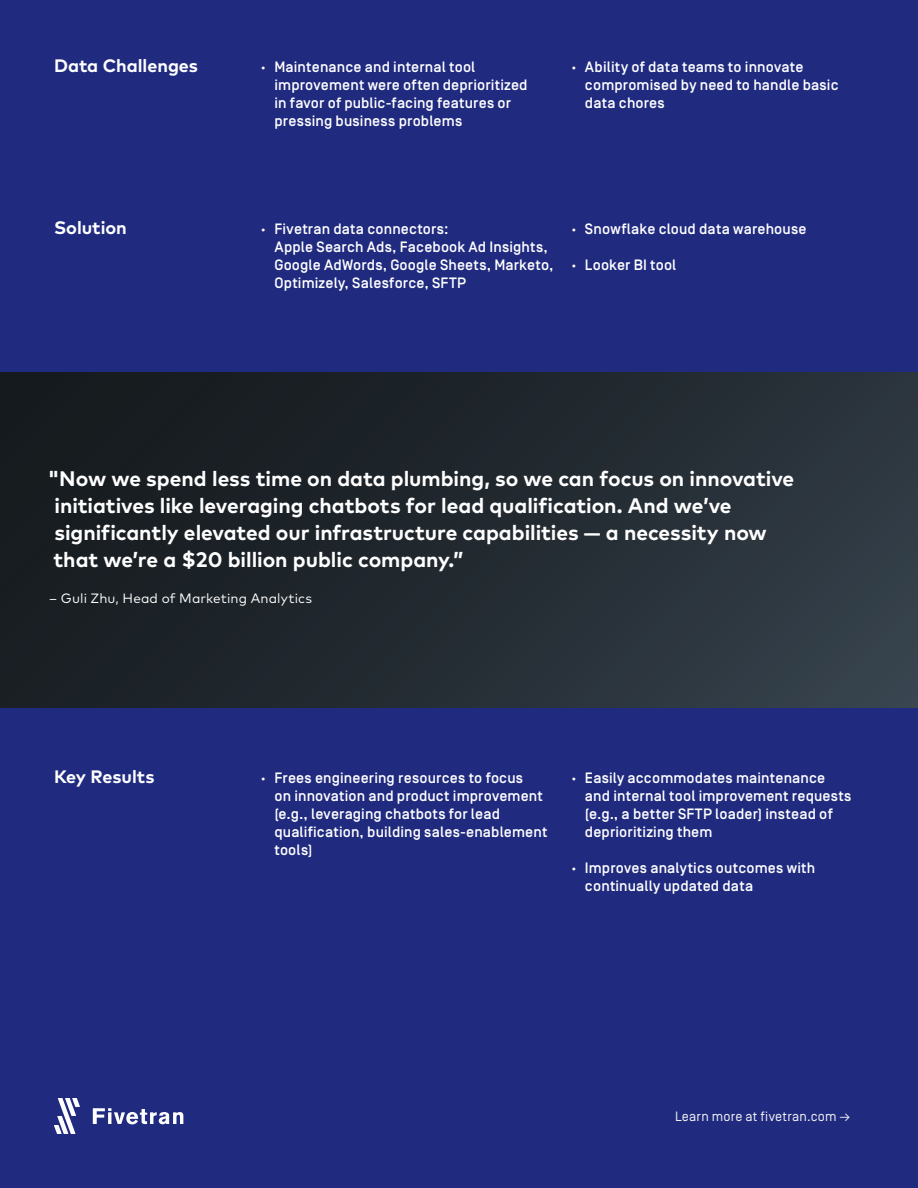
<style>
.page{position:relative;width:918px;height:1188px;background:#202b80}
.page>*{position:absolute;margin:0;border:0;box-sizing:border-box;transform-origin:0 0}
.t1{font:700 21px/27px "FF Mark Pro";color:#fff}
.t2{font:700 18px "FF Mark Pro";color:#fff}
.t3{font:500 15px/18px "Simplon Norm";letter-spacing:.01em;color:#fff}
.t4{font:13.5px "FF Mark Pro";letter-spacing:.01em;color:#fff}
.t5{font:13.5px "Simplon Norm";letter-spacing:.02em;color:#f4f4f4}
.s1{font-family:"FF Mark Pro";font-weight:700}
</style>
<div class="page">
<div style="left:0;top:372px;width:918px;height:336px;background:linear-gradient(to right,#151a1d,#303b44)"></div>
<svg style="left:93px;top:1108px;width:90px;height:16px"></svg>
<svg style="left:54px;top:1098px;width:26px;height:36px"></svg>
<p class="t2" style="left:54px;top:52px;width:146px">Data Challenges</p>
<p class="t2" style="left:54px;top:214px;width:74px">Solution</p>
<p class="t3" style="left:274px;top:58px;width:255px;text-indent:-14px"><span class="s1">·</span> Maintenance and internal tool improvement were often deprioritized in favor of public-facing features or pressing business problems</p>
<p class="t3" style="left:585px;top:58px;width:255px;text-indent:-14px"><span class="s1">·</span> Ability of data teams to innovate compromised by need to handle basic data chores</p>
<p class="t3" style="left:274px;top:220px;width:281px;text-indent:-14px"><span class="s1">·</span> Fivetran data connectors:<br>Apple Search Ads, Facebook Ad Insights, Google AdWords, Google Sheets, Marketo, Optimizely, Salesforce, SFTP</p>
<p class="t3" style="left:571px;top:220px;width:237px"><span class="s1">·</span> Snowflake cloud data warehouse</p>
<p class="t3" style="left:571px;top:256px;width:106px"><span class="s1">·</span> Looker BI tool</p>
<p class="t1" style="left:48px;top:463px;width:748px">"Now we spend less time on data plumbing, so we can focus on innovative initiatives like leveraging chatbots for lead qualification. And we’ve significantly elevated our infrastructure capabilities — a necessity now that we’re a $20 billion public company.”</p>
<p class="t4" style="left:49px;top:588px;width:264px">– Guli Zhu, Head of Marketing Analytics</p>
<p class="t2" style="left:54px;top:763px;width:102px">Key Results</p>
<p class="t3" style="left:274px;top:769px;width:274px;text-indent:-14px"><span class="s1">·</span> Frees engineering resources to focus<br>on innovation and product improvement (e.g., leveraging chatbots for lead qualification, building sales-enablement tools)</p>
<p class="t3" style="left:585px;top:769px;width:268px;text-indent:-14px"><span class="s1">·</span> Easily accommodates maintenance and internal tool improvement requests (e.g., a better SFTP loader) instead of deprioritizing them</p>
<p class="t3" style="left:585px;top:859px;width:232px;text-indent:-14px"><span class="s1">·</span> Improves analytics outcomes with continually updated data</p>
<p class="t5" style="left:675px;top:1109px;width:177px">Learn more at fivetran.com →</p>
</div>
